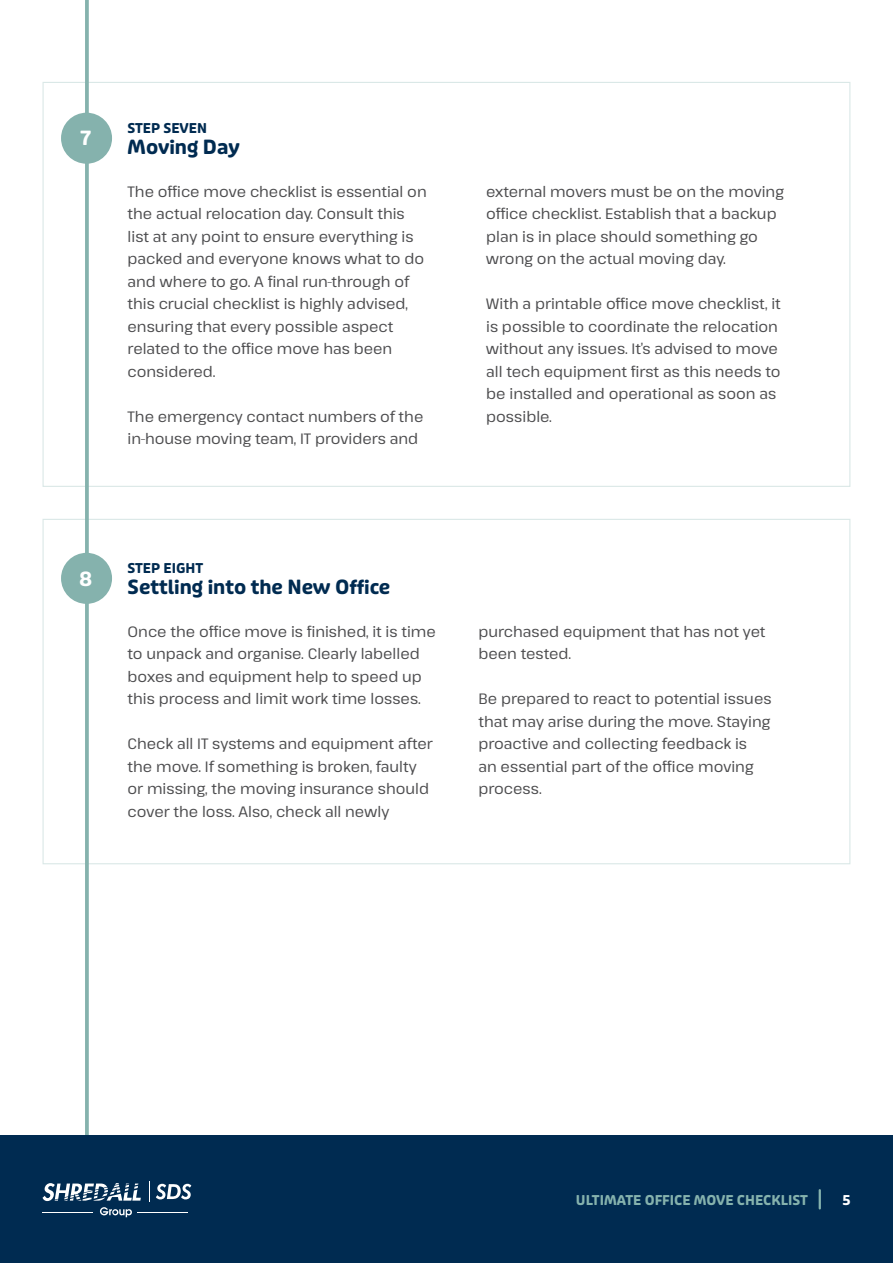
<style>
.page{position:relative;width:893px;height:1263px;background:#fff}
.page>*{position:absolute;margin:0;border:0;box-sizing:border-box;transform-origin:0 0}
.t1{font:700 19.5px "Puffin Display Soft";color:#002b51}
.t2{font:700 19.5px "Puffin Display Soft";color:#fff}
.t3{font:100 15px/22.5px "Pathway Extreme 8 pt";color:#4d4d4f}
.t4{font:700 13.5px "Puffin Display Soft";color:#85b2ad}
.t5{font:700 13.5px "Puffin Display Soft";color:#002b51}
.t6{font:700 13.5px "Puffin Display Soft";color:#fff}
</style>
<div class="page">
<div style="left:0;top:1135px;width:893px;height:128px;background:#002b51"></div>
<svg style="left:43px;top:1183px;width:98px;height:18px"></svg>
<svg style="left:156px;top:1184px;width:35px;height:15px"></svg>
<svg style="left:149px;top:1181px;width:1px;height:21px"></svg>
<svg style="left:100px;top:1207px;width:32px;height:10px"></svg>
<hr style="left:43px;top:1212px;width:50px;height:1px;background:#fff">
<hr style="left:138px;top:1212px;width:50px;height:1px;background:#fff">
<svg style="left:819px;top:1190px;width:2px;height:18px"></svg>
<svg style="left:85px;top:0;width:4px;height:1135px;background:#8cb6b1"></svg>
<div style="left:61px;top:553px;width:51px;height:51px;background:#85b2ad;border-radius:50%"></div>
<div style="left:61px;top:113px;width:51px;height:51px;background:#85b2ad;border-radius:50%"></div>
<p class="t2" style="left:80px;top:127px;width:12px">7</p>
<p class="t5" style="left:128px;top:120px;width:81px">STEP SEVEN</p>
<p class="t1" style="left:128px;top:135px;width:114px">Moving Day</p>
<p class="t3" style="left:128px;top:178px;width:301px">The office move checklist is essential on the actual relocation day. Consult this list at any point to ensure everything is packed and everyone knows what to do and where to go. A final run-through of this crucial checklist is highly advised, ensuring that every possible aspect related to the office move has been considered.</p>
<p class="t3" style="left:128px;top:403px;width:297px">The emergency contact numbers of the in-house moving team, IT providers and</p>
<p class="t3" style="left:486px;top:178px;width:299px">external movers must be on the moving office checklist. Establish that a backup plan is in place should something go wrong on the actual moving day.</p>
<p class="t3" style="left:486px;top:291px;width:296px">With a printable office move checklist, it is possible to coordinate the relocation without any issues. It’s advised to move all tech equipment first as this needs to be installed and operational as soon as possible.</p>
<p class="t2" style="left:79px;top:567px;width:15px">8</p>
<p class="t5" style="left:128px;top:560px;width:77px">STEP EIGHT</p>
<p class="t1" style="left:128px;top:575px;width:264px">Settling into the New Office</p>
<p class="t3" style="left:128px;top:618px;width:310px">Once the office move is finished, it is time to unpack and organise. Clearly labelled boxes and equipment help to speed up this process and limit work time losses.</p>
<p class="t3" style="left:128px;top:731px;width:307px">Check all IT systems and equipment after the move. If something is broken, faulty or missing, the moving insurance should cover the loss. Also, check all newly</p>
<p class="t3" style="left:478px;top:618px;width:289px">purchased equipment that has not yet been tested.</p>
<p class="t3" style="left:478px;top:686px;width:295px">Be prepared to react to potential issues that may arise during the move. Staying proactive and collecting feedback is<br>an essential part of the office moving process.</p>
<p class="t4" style="left:576px;top:1192px;width:234px">ULTIMATE OFFICE MOVE CHECKLIST</p>
<p class="t6" style="left:842px;top:1192px;width:10px">5</p>
</div>
